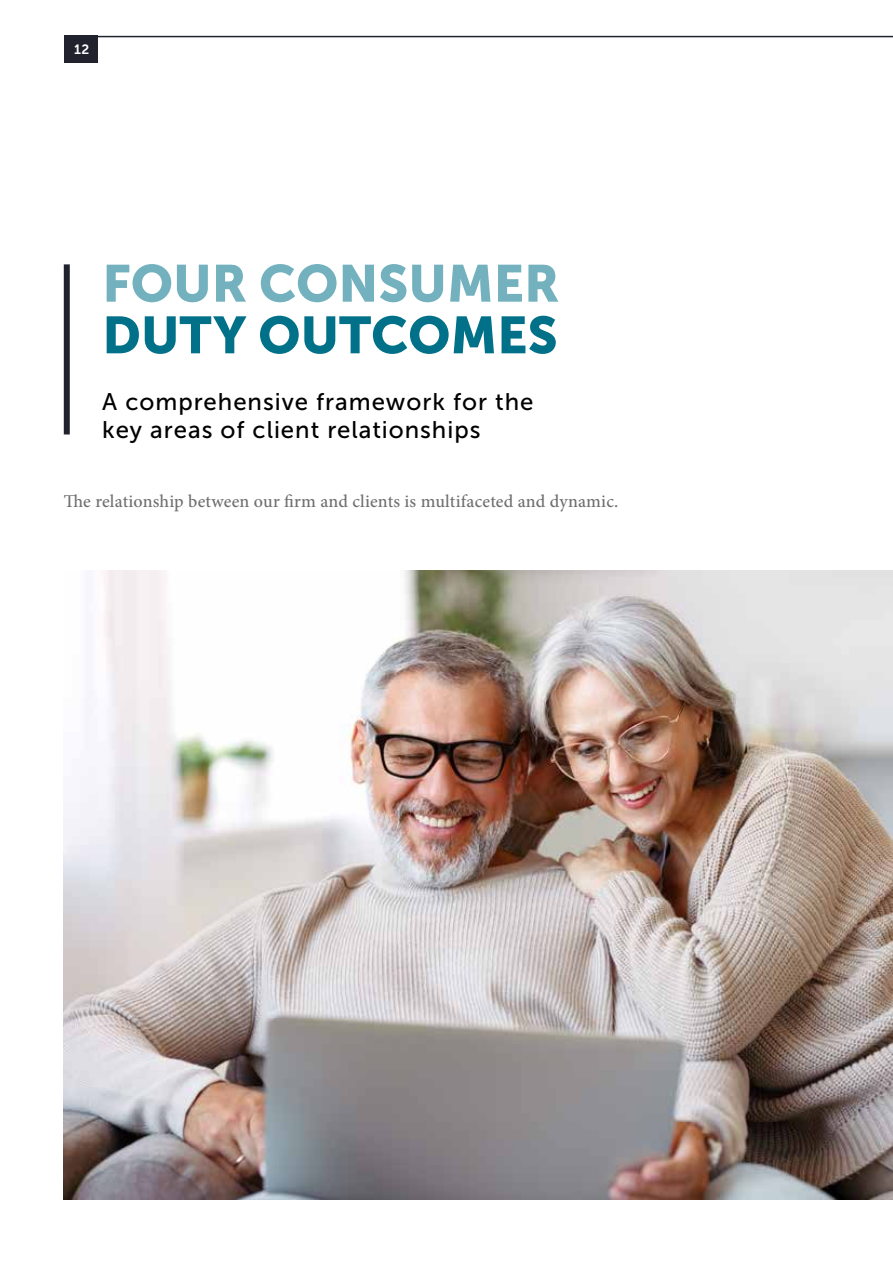
<style>
.page{position:relative;width:893px;height:1263px;background:#fff}
.page>*{position:absolute;margin:0;border:0;box-sizing:border-box;transform-origin:0 0}
.t1{font:51.75px "Museo Sans 900";color:#73b1be}
.t2{font:51.75px "Museo Sans 900";color:#007188}
.t3{font:24px/28.8px "Museo Sans 500";letter-spacing:.04em;color:#000}
.t4{font:500 18px "Minion Pro";letter-spacing:.01em;color:#706f6f}
.t5{font:13.5px "Museo Sans 700";color:#fff}
</style>
<div class="page">
<img style="left:64px;top:570px;width:829px;height:629px">
<hr style="left:96px;top:36px;width:797px;height:1px;background:#20232e">
<div style="left:64px;top:36px;width:34px;height:27px;background:#20232e"></div>
<div style="left:64px;top:264px;width:6px;height:170px;background:#20232e"></div>
<p class="t5" style="left:74px;top:42px;width:16px">12</p>
<h1 class="t1" style="left:102px;top:254px;width:459px">FOUR CONSUMER</h1>
<h1 class="t2" style="left:102px;top:306px;width:457px">DUTY OUTCOMES</h1>
<h2 class="t3" style="left:102px;top:387px;width:433px">A comprehensive framework for the key areas of client relationships</h2>
<p class="t4" style="left:64px;top:489px;width:556px">The relationship between our firm and clients is multifaceted and dynamic.</p>
</div>
